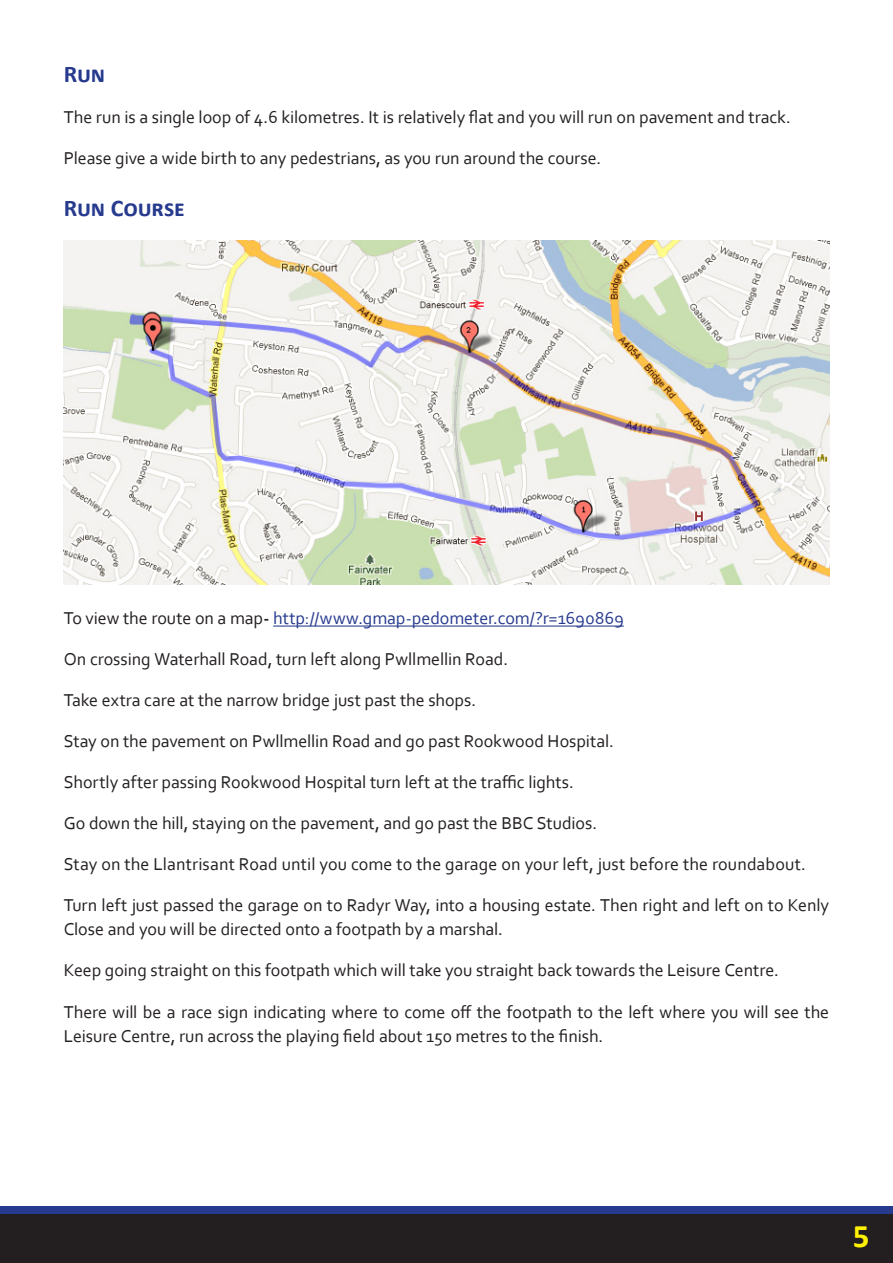
<style>
.page{position:relative;width:893px;height:1263px;background:#fff}
.page>*{position:absolute;margin:0;border:0;box-sizing:border-box;transform-origin:0 0}
.t1{font:700 33px "Calibri";color:#fff101}
.Paragraph{font:700 24px "Calibri";letter-spacing:-.005em;color:#263a8e}
.Paragraph-2{font:18px/24px "Corbel";letter-spacing:-.005em;color:#231f20}
.Paragraph-3{font:18px "Corbel";letter-spacing:-.005em;color:#263a8e}
.s1{color:#231f20}
.s2{font-weight:700;color:#231f20}
</style>
<div class="page">
<div style="left:0;top:1212px;width:893px;height:51px;background:#231f20"></div>
<div style="left:0;top:1206px;width:893px;height:8px;background:#263a8e"></div>
<hr style="left:273px;top:625px;width:351px;height:2px;background:#263a8e">
<img style="left:64px;top:240px;width:765px;height:345px">
<p class="Paragraph" style="left:64px;top:58px;width:43px">Run</p>
<p class="Paragraph-2" style="left:64px;top:104px;width:728px">The run is a single loop of 4.6 kilometres. It is relatively flat and you will run on pavement and track.</p>
<p class="Paragraph-2" style="left:64px;top:145px;width:539px">Please give a wide birth to any pedestrians, as you run around the course.</p>
<p class="Paragraph" style="left:64px;top:193px;width:123px">Run Course</p>
<p class="Paragraph-3" style="left:64px;top:607px;width:561px"><span class="s1">To view the route on a map</span><span class="s2">-</span> http://www.gmap-pedometer.com/?r=1690869</p>
<p class="Paragraph-2" style="left:64px;top:647px;width:446px">On crossing Waterhall Road, turn left along Pwllmellin Road.</p>
<p class="Paragraph-2" style="left:64px;top:688px;width:414px">Take extra care at the narrow bridge just past the shops.</p>
<p class="Paragraph-2" style="left:64px;top:729px;width:552px">Stay on the pavement on Pwllmellin Road and go past Rookwood Hospital.</p>
<p class="Paragraph-2" style="left:64px;top:770px;width:512px">Shortly after passing Rookwood Hospital turn left at the traffic lights.</p>
<p class="Paragraph-2" style="left:64px;top:811px;width:535px">Go down the hill, staying on the pavement, and go past the BBC Studios.</p>
<p class="Paragraph-2" style="left:64px;top:852px;width:744px">Stay on the Llantrisant Road until you come to the garage on your left, just before the roundabout.</p>
<p class="Paragraph-2" style="left:64px;top:893px;width:767px">Turn left just passed the garage on to Radyr Way, into a housing estate. Then right and left on to Kenly<br>Close and you will be directed onto a footpath by a marshal.</p>
<p class="Paragraph-2" style="left:64px;top:958px;width:716px">Keep going straight on this footpath which will take you straight back towards the Leisure Centre.</p>
<p class="Paragraph-2" style="left:64px;top:999px;width:767px">There will be a race sign indicating where to come off the footpath to the left where you will see the<br>Leisure Centre, run across the playing field about 150 metres to the finish.</p>
<h1 class="t1" style="left:853px;top:1215px;width:18px">5</h1>
</div>
